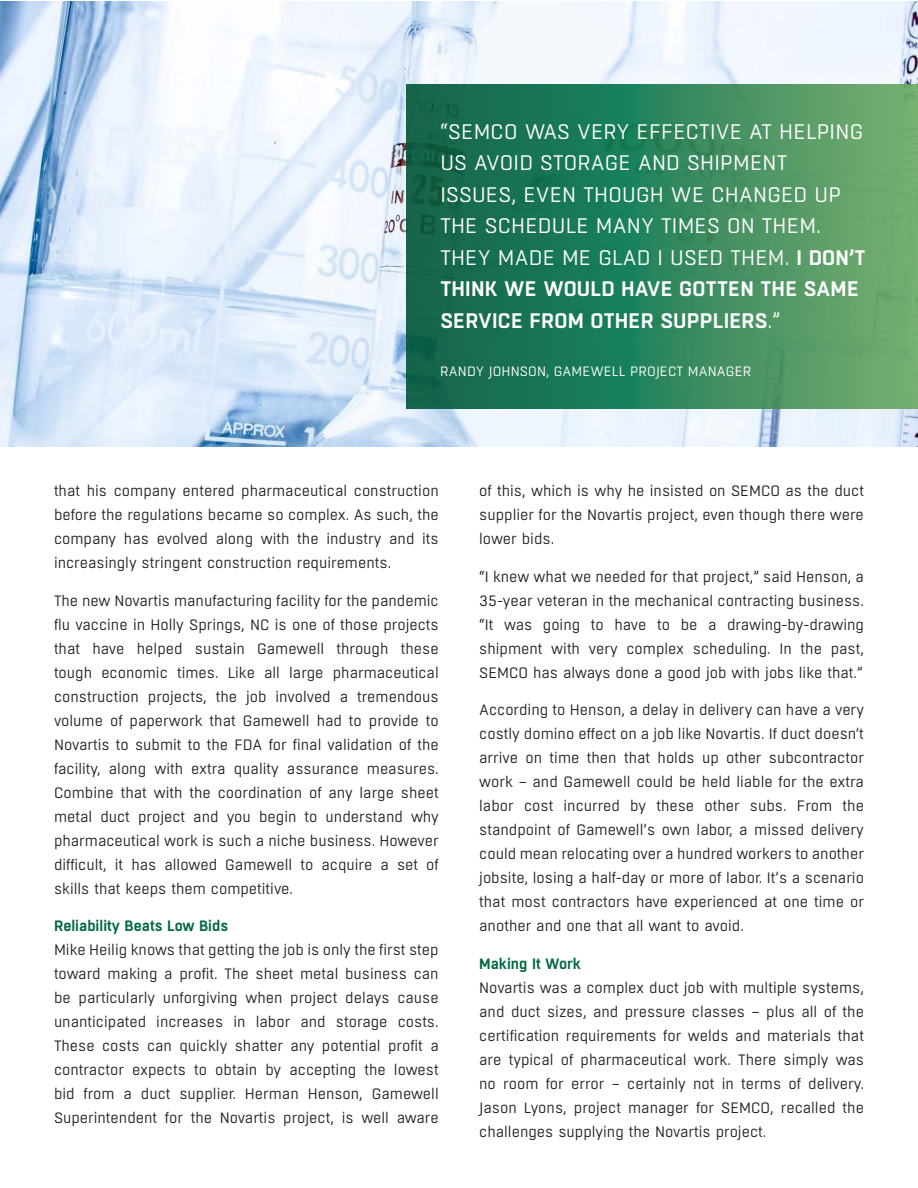
<style>
.page{position:relative;width:918px;height:1188px;background:#fff}
.page>*{position:absolute;margin:0;border:0;box-sizing:border-box;transform-origin:0 0}
.t1{font:21px/31.5px "Boxed";letter-spacing:.01em;color:#fff}
.t2{font:15px/24px "Boxed";color:#231f20;text-align:justify}
.t3{font:600 15px "Boxed";color:#006940}
.t4{font:13.5px "Boxed";letter-spacing:.01em;color:#fff}
.s1{font-weight:600}
</style>
<div class="page">
<img style="left:0;top:2px;width:918px;height:444px">
<svg style="left:406px;top:84px;width:512px;height:325px;background:#35865d"></svg>
<h1 class="t1" style="left:440px;top:116px;width:427px">“SEMCO WAS VERY EFFECTIVE AT HELPING US AVOID STORAGE AND SHIPMENT ISSUES, EVEN THOUGH WE CHANGED UP THE SCHEDULE MANY TIMES ON THEM.<br>THEY MADE ME GLAD I USED THEM. <span class="s1">I DON’T THINK WE WOULD HAVE GOTTEN THE SAME SERVICE FROM OTHER SUPPLIERS</span>.”</h1>
<p class="t4" style="left:440px;top:363px;width:313px">RANDY JOHNSON, GAMEWELL PROJECT MANAGER</p>
<p class="t2" style="left:54px;top:479px;width:386px">that his company entered pharmaceutical construction before the regulations became so complex. As such, the company has evolved along with the industry and its increasingly stringent construction requirements.</p>
<p class="t2" style="left:54px;top:589px;width:386px">The new Novartis manufacturing facility for the pandemic flu vaccine in Holly Springs, NC is one of those projects that have helped sustain Gamewell through these tough economic times. Like all large pharmaceutical construction projects, the job involved a tremendous volume of paperwork that Gamewell had to provide to Novartis to submit to the FDA for final validation of the facility, along with extra quality assurance measures.<br>Combine that with the coordination of any large sheet metal duct project and you begin to understand why pharmaceutical work is such a niche business. However difficult, it has allowed Gamewell to acquire a set of skills that keeps them competitive.</p>
<p class="t3" style="left:54px;top:916px;width:176px">Reliability Beats Low Bids</p>
<p class="t2" style="left:54px;top:938px;width:386px">Mike Heilig knows that getting the job is only the first step toward making a profit. The sheet metal business can be particularly unforgiving when project delays cause unanticipated increases in labor and storage costs.<br>These costs can quickly shatter any potential profit a contractor expects to obtain by accepting the lowest bid from a duct supplier. Herman Henson, Gamewell Superintendent for the Novartis project, is well aware</p>
<p class="t2" style="left:479px;top:479px;width:386px">of this, which is why he insisted on SEMCO as the duct supplier for the Novartis project, even though there were lower bids.</p>
<p class="t2" style="left:479px;top:565px;width:386px">“I knew what we needed for that project,” said Henson, a 35-year veteran in the mechanical contracting business. “It was going to have to be a drawing-by-drawing shipment with very complex scheduling. In the past, SEMCO has always done a good job with jobs like that.”</p>
<p class="t2" style="left:479px;top:698px;width:386px">According to Henson, a delay in delivery can have a very costly domino effect on a job like Novartis. If duct doesn’t arrive on time then that holds up other subcontractor work – and Gamewell could be held liable for the extra labor cost incurred by these other subs. From the standpoint of Gamewell’s own labor, a missed delivery could mean relocating over a hundred workers to another jobsite, losing a half-day or more of labor. It’s a scenario that most contractors have experienced at one time or another and one that all want to avoid.</p>
<p class="t3" style="left:479px;top:954px;width:103px">Making It Work</p>
<p class="t2" style="left:479px;top:976px;width:386px">Novartis was a complex duct job with multiple systems, and duct sizes, and pressure classes – plus all of the certification requirements for welds and materials that are typical of pharmaceutical work. There simply was no room for error – certainly not in terms of delivery.<br>Jason Lyons, project manager for SEMCO, recalled the challenges supplying the Novartis project.</p>
</div>
